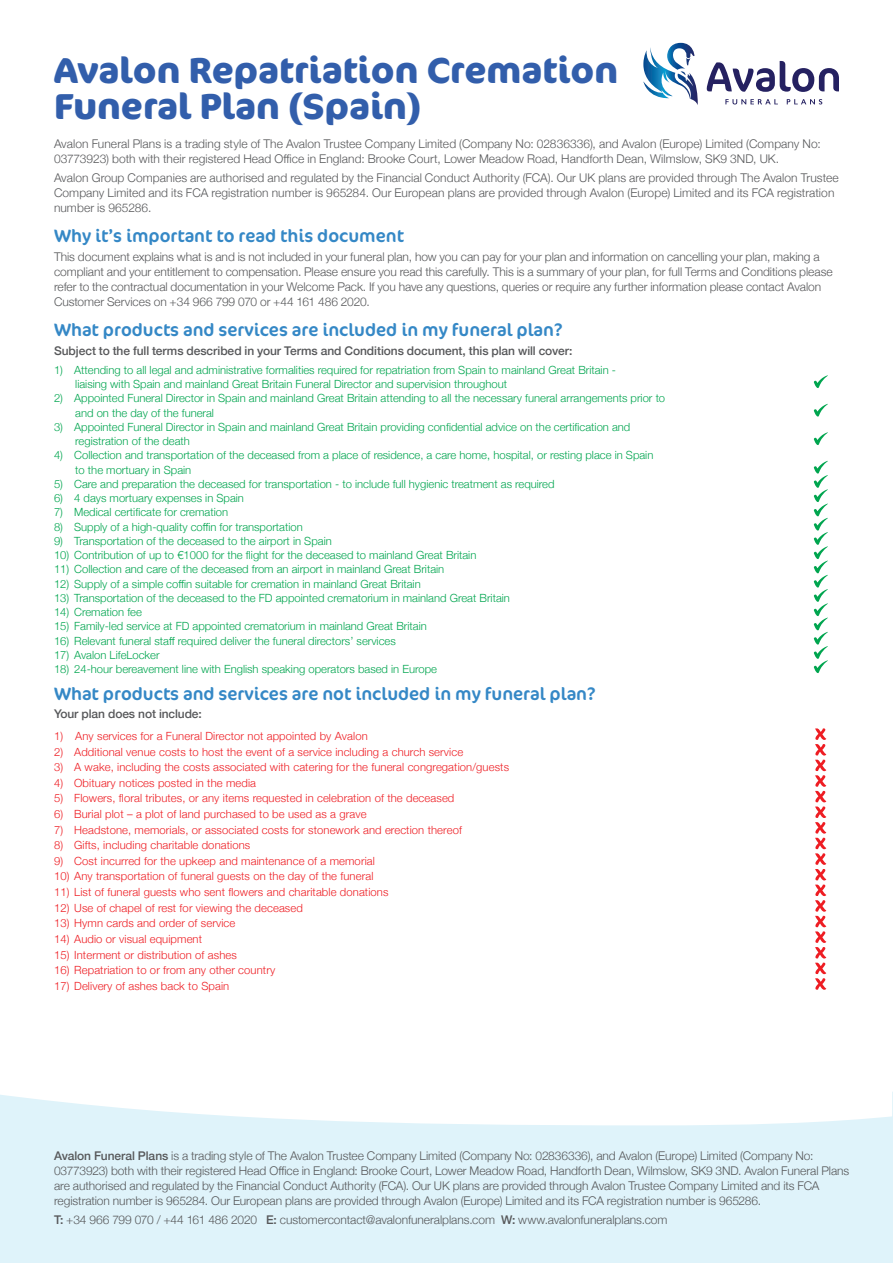
<style>
.page{position:relative;width:893px;height:1263px;background:#fff}
.page>*{position:absolute;margin:0;border:0;box-sizing:border-box;transform-origin:0 0}
.Main_Header{font:700 36px/36px "Cocon Pro";color:#325eab}
.Sub_sub{font:18px "Cocon Pro";color:#3588c6}
.Sub_heading{font:18px "Cocon Pro";color:#3588c6}
.Body_Copy{font:300 12px/15px "Helvetica Neue";letter-spacing:-.005em;color:#57585a}
.Body_Copy-2{font:500 12px "Helvetica Neue";letter-spacing:-.005em;color:#57585a}
.Body_Bold{font:500 12px "Helvetica Neue";letter-spacing:-.01em;color:#57585a}
.Numbered_points{font:300 11.25px/14.2px "Helvetica Neue";color:#00a54f}
.Not_included{font:300 11.25px "Helvetica Neue";letter-spacing:.01em;color:#ee1d23}
.s1{font-weight:500}
</style>
<div class="page">
<svg style="left:0;top:1095px;width:892px;height:168px;background:#e3f4fa"></svg>
<svg style="left:892px;top:1092px;width:1px;height:171px"></svg>
<svg style="left:725px;top:99px;width:53px;height:5px"></svg>
<svg style="left:787px;top:99px;width:35px;height:5px"></svg>
<svg style="left:643px;top:43px;width:55px;height:62px"></svg>
<svg style="left:707px;top:61px;width:132px;height:31px"></svg>
<svg style="left:814px;top:375px;width:14px;height:13px"></svg>
<svg style="left:814px;top:404px;width:14px;height:13px"></svg>
<svg style="left:814px;top:432px;width:14px;height:13px"></svg>
<svg style="left:814px;top:461px;width:14px;height:212px"></svg>
<svg style="left:815px;top:728px;width:11px;height:262px"></svg>
<p class="Main_Header" style="left:54px;top:52px;width:566px">Avalon Repatriation Cremation<br>Funeral Plan (Spain)</p>
<p class="Body_Copy" style="left:54px;top:135px;width:768px">Avalon Funeral Plans is a trading style of The Avalon Trustee Company Limited (Company No: 02836336), and Avalon (Europe) Limited (Company No:<br>03773923) both with their registered Head Office in England: Brooke Court, Lower Meadow Road, Handforth Dean, Wilmslow, SK9 3ND, UK.</p>
<p class="Body_Copy" style="left:54px;top:169px;width:786px">Avalon Group Companies are authorised and regulated by the Financial Conduct Authority (FCA). Our UK plans are provided through The Avalon Trustee<br>Company Limited and its FCA registration number is 965284. Our European plans are provided through Avalon (Europe) Limited and its FCA registration number is 965286.</p>
<p class="Sub_sub" style="left:54px;top:224px;width:351px">Why it’s important to read this document</p>
<p class="Body_Copy" style="left:54px;top:248px;width:780px">This document explains what is and is not included in your funeral plan, how you can pay for your plan and information on cancelling your plan, making a compliant and your entitlement to compensation. Please ensure you read this carefully. This is a summary of your plan, for full Terms and Conditions please refer to the contractual documentation in your Welcome Pack. If you have any questions, queries or require any further information please contact Avalon Customer Services on +34 966 799 070 or +44 161 486 2020.</p>
<p class="Sub_sub" style="left:54px;top:318px;width:510px">What products and services are included in my funeral plan?</p>
<p class="Body_Copy-2" style="left:54px;top:341px;width:520px">Subject to the full terms described in your Terms and Conditions document, this plan will cover:</p>
<p class="Numbered_points" style="left:75px;top:362px;width:542px;text-indent:-21px">1) Attending to all legal and administrative formalities required for repatriation from Spain to mainland Great Britain - liaising with Spain and mainland Great Britain Funeral Director and supervision throughout</p>
<p class="Numbered_points" style="left:75px;top:390px;width:591px;text-indent:-21px">2) Appointed Funeral Director in Spain and mainland Great Britain attending to all the necessary funeral arrangements prior to and on the day of the funeral</p>
<p class="Numbered_points" style="left:75px;top:419px;width:557px;text-indent:-21px">3) Appointed Funeral Director in Spain and mainland Great Britain providing confidential advice on the certification and registration of the death</p>
<p class="Numbered_points" style="left:75px;top:447px;width:580px;text-indent:-21px">4) Collection and transportation of the deceased from a place of residence, a care home, hospital, or resting place in Spain to the mortuary in Spain</p>
<p class="Numbered_points" style="left:54px;top:476px;width:502px">5) Care and preparation the deceased for transportation - to include full hygienic treatment as required</p>
<p class="Numbered_points" style="left:54px;top:490px;width:192px">6) 4 days mortuary expenses in Spain</p>
<p class="Numbered_points" style="left:54px;top:504px;width:176px">7) Medical certificate for cremation</p>
<p class="Numbered_points" style="left:54px;top:519px;width:250px">8) Supply of a high-quality coffin for transportation</p>
<p class="Numbered_points" style="left:54px;top:533px;width:279px">9) Transportation of the deceased to the airport in Spain</p>
<p class="Numbered_points" style="left:54px;top:547px;width:424px">10) Contribution of up to €1000 for the flight for the deceased to mainland Great Britain</p>
<p class="Numbered_points" style="left:54px;top:561px;width:392px">11) Collection and care of the deceased from an airport in mainland Great Britain</p>
<p class="Numbered_points" style="left:54px;top:576px;width:368px">12) Supply of a simple coffin suitable for cremation in mainland Great Britain</p>
<p class="Numbered_points" style="left:54px;top:590px;width:457px">13) Transportation of the deceased to the FD appointed crematorium in mainland Great Britain</p>
<p class="Numbered_points" style="left:54px;top:604px;width:89px">14) Cremation fee</p>
<p class="Numbered_points" style="left:54px;top:618px;width:374px">15) Family-led service at FD appointed crematorium in mainland Great Britain</p>
<p class="Numbered_points" style="left:54px;top:633px;width:343px">16) Relevant funeral staff required deliver the funeral directors’ services</p>
<p class="Numbered_points" style="left:54px;top:647px;width:107px">17) Avalon LifeLocker</p>
<p class="Numbered_points" style="left:54px;top:661px;width:385px">18) 24-hour bereavement line with English speaking operators based in Europe</p>
<p class="Sub_heading" style="left:54px;top:681px;width:543px">What products and services are not included in my funeral plan?</p>
<p class="Body_Bold" style="left:54px;top:704px;width:149px">Your plan does not include:</p>
<p class="Not_included" style="left:54px;top:727px;width:315px">1) Any services for a Funeral Director not appointed by Avalon</p>
<p class="Not_included" style="left:54px;top:742px;width:411px">2) Additional venue costs to host the event of a service including a church service</p>
<p class="Not_included" style="left:54px;top:758px;width:457px">3) A wake, including the costs associated with catering for the funeral congregation/guests</p>
<p class="Not_included" style="left:54px;top:774px;width:204px">4) Obituary notices posted in the media</p>
<p class="Not_included" style="left:54px;top:789px;width:402px">5) Flowers, floral tributes, or any items requested in celebration of the deceased</p>
<p class="Not_included" style="left:54px;top:805px;width:314px">6) Burial plot – a plot of land purchased to be used as a grave</p>
<p class="Not_included" style="left:54px;top:820px;width:409px">7) Headstone, memorials, or associated costs for stonework and erection thereof</p>
<p class="Not_included" style="left:54px;top:836px;width:198px">8) Gifts, including charitable donations</p>
<p class="Not_included" style="left:54px;top:852px;width:322px">9) Cost incurred for the upkeep and maintenance of a memorial</p>
<p class="Not_included" style="left:54px;top:867px;width:321px">10) Any transportation of funeral guests on the day of the funeral</p>
<p class="Not_included" style="left:54px;top:883px;width:336px">11) List of funeral guests who sent flowers and charitable donations</p>
<p class="Not_included" style="left:54px;top:899px;width:250px">12) Use of chapel of rest for viewing the deceased</p>
<p class="Not_included" style="left:54px;top:914px;width:183px">13) Hymn cards and order of service</p>
<p class="Not_included" style="left:54px;top:930px;width:150px">14) Audio or visual equipment</p>
<p class="Not_included" style="left:54px;top:945px;width:184px">15) Interment or distribution of ashes</p>
<p class="Not_included" style="left:54px;top:961px;width:223px">16) Repatriation to or from any other country</p>
<p class="Not_included" style="left:54px;top:977px;width:177px">17) Delivery of ashes back to Spain</p>
<p class="Body_Copy" style="left:54px;top:1147px;width:797px"><span class="s1">Avalon Funeral Plans</span> is a trading style of The Avalon Trustee Company Limited (Company No: 02836336), and Avalon (Europe) Limited (Company No:<br>03773923) both with their registered Head Office in England: Brooke Court, Lower Meadow Road, Handforth Dean, Wilmslow, SK9 3ND. Avalon Funeral Plans are authorised and regulated by the Financial Conduct Authority (FCA). Our UK plans are provided through Avalon Trustee Company Limited and its FCA registration number is 965284. Our European plans are provided through Avalon (Europe) Limited and its FCA registration number is 965286.</p>
<p class="Body_Copy" style="left:54px;top:1211px;width:615px"><span class="s1">T:</span> +34 966 799 070 / +44 161 486 2020 <span class="s1">E:</span> customercontact@avalonfuneralplans.com <span class="s1">W:</span> www.avalonfuneralplans.com</p>
</div>
